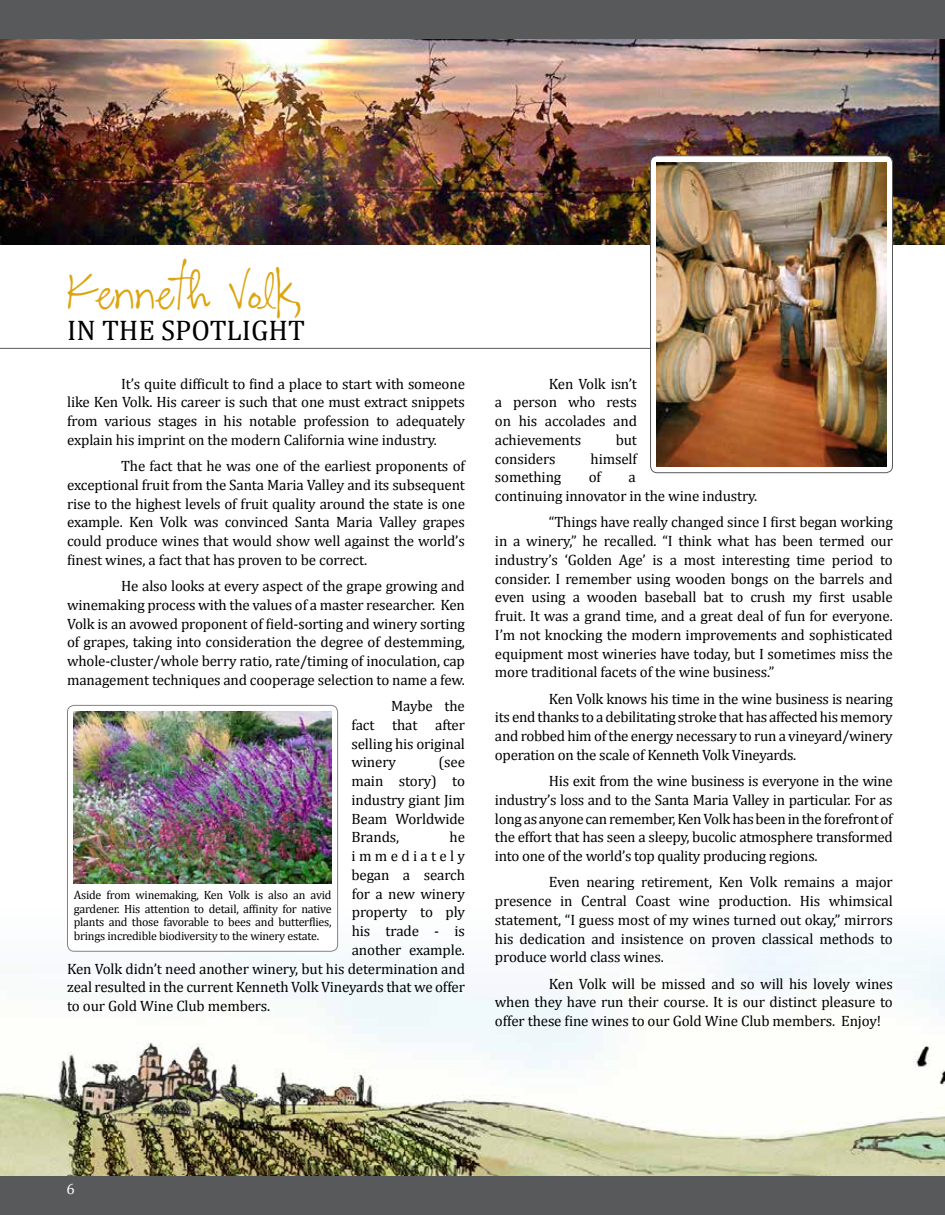
<style>
.page{position:relative;width:945px;height:1215px;background:#fff}
.page>*{position:absolute;margin:0;border:0;box-sizing:border-box;transform-origin:0 0}
.t1{font:49.5px "CK Alis Hand";color:#dca510}
.t2{font:28.5px "Cambria";color:#000}
.t3{font:15px/18.8px "Cambria";letter-spacing:-.01em;color:#000;text-align:justify}
.t4{font:15px "Cambria";letter-spacing:.225em;color:#000}
.t5{font:15px "Cambria";color:#fff}
.t6{font:12px/13.5px "Cambria";letter-spacing:-.02em;color:#000;text-align:justify}
</style>
<div class="page">
<img style="left:0;top:896px;width:945px;height:280px">
<hr style="left:0;top:348px;width:674px;height:1px;background:#58595b">
<div style="left:0;top:1176px;width:945px;height:39px;background:#58595b"></div>
<div style="left:67px;top:705px;width:271px;height:246px;background:#fff;border-radius:7px"></div>
<div style="left:67px;top:705px;width:271px;height:247px;border:1px solid #808285;border-radius:7px"></div>
<img style="left:74px;top:711px;width:258px;height:172px">
<div style="left:0;top:0;width:945px;height:39px;background:#58595b"></div>
<img style="left:0;top:39px;width:945px;height:206px">
<svg style="left:651px;top:156px;width:241px;height:317px"></svg>
<div style="left:650px;top:155px;width:243px;height:318px;border:1px solid #58595b;border-radius:7px"></div>
<img style="left:657px;top:162px;width:229px;height:304px">
<h1 class="t1" style="left:67px;top:262px;width:240px">Kenneth Volk,</h1>
<h2 class="t2" style="left:67px;top:313px;width:239px">IN THE SPOTLIGHT</h2>
<p class="t3" style="left:67px;top:374px;width:399px;text-indent:54px">It’s quite difficult to find a place to start with someone like Ken Volk. His career is such that one must extract snippets from various stages in his notable profession to adequately explain his imprint on the modern California wine industry.</p>
<p class="t3" style="left:67px;top:457px;width:399px;text-indent:54px">The fact that he was one of the earliest proponents of exceptional fruit from the Santa Maria Valley and its subsequent rise to the highest levels of fruit quality around the state is one example. Ken Volk was convinced Santa Maria Valley grapes could produce wines that would show well against the world’s finest wines, a fact that has proven to be correct.</p>
<p class="t3" style="left:67px;top:577px;width:399px;text-indent:54px">He also looks at every aspect of the grape growing and winemaking process with the values of a master researcher. Ken Volk is an avowed proponent of field-sorting and winery sorting of grapes, taking into consideration the degree of destemming, whole-cluster/whole berry ratio, rate/timing of inoculation, cap management techniques and cooperage selection to name a few.</p>
<p class="t3" style="left:351px;top:697px;width:115px;text-indent:40px">Maybe the fact that after selling his original winery</p>
<p class="t3" style="left:351px;top:753px;width:115px;text-indent:87px">(see main story) to industry giant Jim Beam Worldwide Brands,</p>
<p class="t3" style="left:450px;top:828px;width:17px">he</p>
<p class="t4" style="left:351px;top:847px;width:115px">immediately</p>
<p class="t3" style="left:351px;top:865px;width:115px">began a search</p>
<p class="t3" style="left:352px;top:884px;width:115px">for a new winery</p>
<p class="t3" style="left:352px;top:903px;width:115px">property to ply</p>
<p class="t3" style="left:352px;top:922px;width:115px">his trade - is</p>
<p class="t3" style="left:352px;top:940px;width:115px">another example.</p>
<p class="t3" style="left:67px;top:959px;width:399px">Ken Volk didn’t need another winery, but his determination and</p>
<p class="t3" style="left:67px;top:978px;width:399px">zeal resulted in the current Kenneth Volk Vineyards that we offer</p>
<p class="t3" style="left:67px;top:997px;width:205px">to our Gold Wine Club members.</p>
<p class="t6" style="left:74px;top:888px;width:259px">Aside from winemaking, Ken Volk is also an avid gardener. His attention to detail, affinity for native plants and those favorable to bees and butterflies, brings incredible biodiversity to the winery estate.</p>
<p class="t3" style="left:495px;top:374px;width:144px;text-indent:54px">Ken Volk isn’t a person who rests on his accolades and achievements</p>
<p class="t3" style="left:616px;top:430px;width:23px">but</p>
<p class="t3" style="left:495px;top:449px;width:62px">considers</p>
<p class="t3" style="left:591px;top:449px;width:48px">himself</p>
<p class="t3" style="left:495px;top:468px;width:68px">something</p>
<p class="t3" style="left:589px;top:468px;width:14px">of</p>
<p class="t3" style="left:495px;top:468px;width:264px;text-indent:134px">a<br>continuing innovator in the wine industry.</p>
<p class="t3" style="left:495px;top:513px;width:399px;text-indent:54px">“Things have really changed since I first began working in a winery,” he recalled. “I think what has been termed our industry’s ‘Golden Age’ is a most interesting time period to consider. I remember using wooden bongs on the barrels and even using a wooden baseball bat to crush my first usable fruit. It was a grand time, and a great deal of fun for everyone.<br>I’m not knocking the modern improvements and sophisticated equipment most wineries have today, but I sometimes miss the more traditional facets of the wine business.”</p>
<p class="t3" style="left:495px;top:689px;width:399px;text-indent:54px">Ken Volk knows his time in the wine business is nearing its end thanks to a debilitating stroke that has affected his memory and robbed him of the energy necessary to run a vineyard/winery operation on the scale of Kenneth Volk Vineyards.</p>
<p class="t3" style="left:495px;top:772px;width:399px;text-indent:54px">His exit from the wine business is everyone in the wine industry’s loss and to the Santa Maria Valley in particular. For as long as anyone can remember, Ken Volk has been in the forefront of the effort that has seen a sleepy, bucolic atmosphere transformed into one of the world’s top quality producing regions.</p>
<p class="t3" style="left:495px;top:873px;width:399px;text-indent:54px">Even nearing retirement, Ken Volk remains a major presence in Central Coast wine production. His whimsical statement, “I guess most of my wines turned out okay,” mirrors his dedication and insistence on proven classical methods to produce world class wines.</p>
<p class="t3" style="left:495px;top:974px;width:399px;text-indent:54px">Ken Volk will be missed and so will his lovely wines when they have run their course. It is our distinct pleasure to offer these fine wines to our Gold Wine Club members. Enjoy!</p>
<p class="t5" style="left:66px;top:1180px;width:10px">6</p>
</div>
